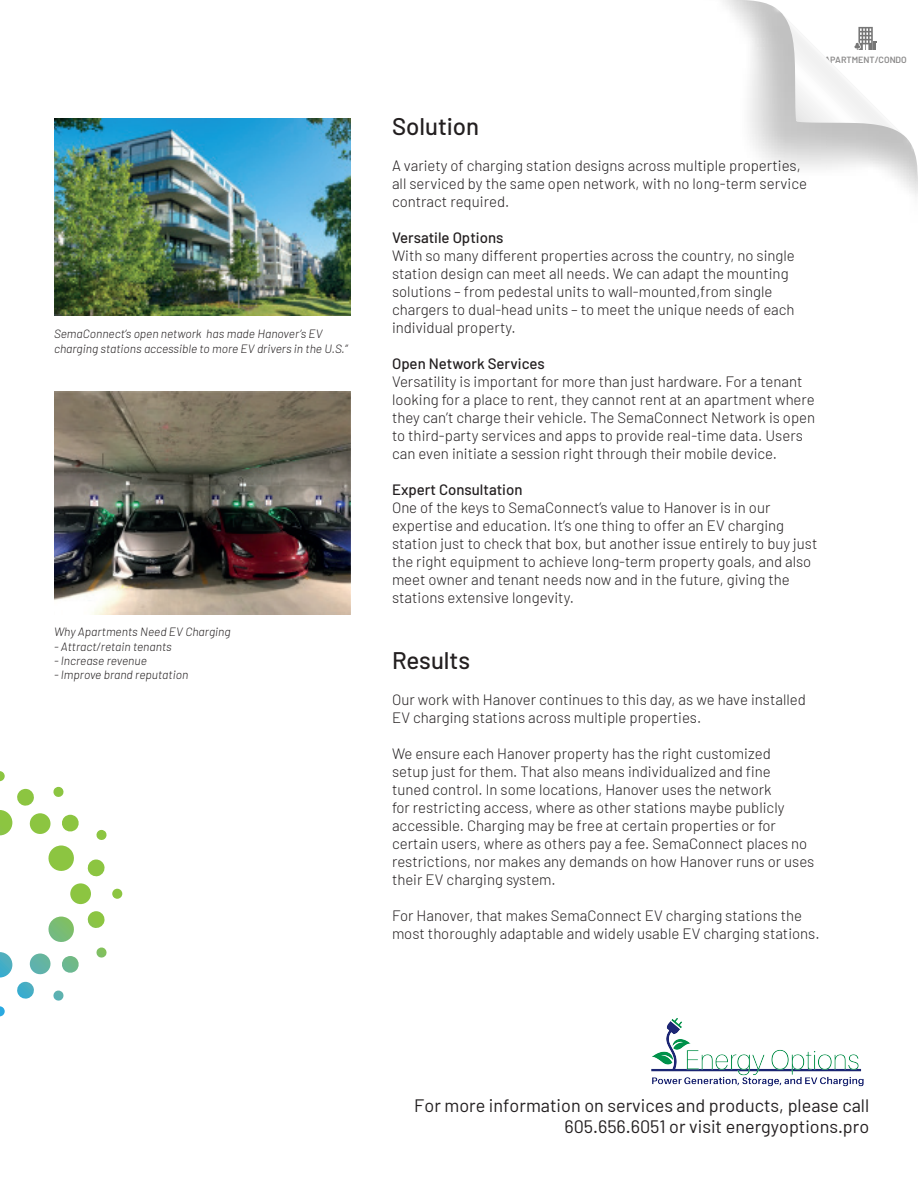
<style>
.page{position:relative;width:918px;height:1188px;background:#fff}
.page>*{position:absolute;margin:0;border:0;box-sizing:border-box;transform-origin:0 0}
.t1{font:500 24px "Barlow";color:#231f20}
.t2{font:18px/21.6px "Barlow";color:#231f20;text-align:right}
.t3{font:300 15px/18px "Barlow";color:#231f20}
.t4{font:500 15px "Barlow";color:#231f20}
.t5{font:italic 300 12px "Barlow";color:#231f20}
.t6{font:600 9px "Barlow";color:#8c8b8b}
</style>
<div class="page">
<svg style="left:48px;top:917px;width:26px;height:25px"></svg>
<svg style="left:48px;top:845px;width:26px;height:26px"></svg>
<svg style="left:70px;top:883px;width:21px;height:21px"></svg>
<svg style="left:87px;top:911px;width:18px;height:17px"></svg>
<svg style="left:87px;top:860px;width:18px;height:17px"></svg>
<svg style="left:0;top:771px;width:5px;height:10px"></svg>
<svg style="left:0;top:952px;width:79px;height:64px"></svg>
<svg style="left:96px;top:948px;width:11px;height:10px"></svg>
<svg style="left:112px;top:889px;width:10px;height:10px"></svg>
<svg style="left:96px;top:830px;width:11px;height:10px"></svg>
<svg style="left:0;top:787px;width:79px;height:48px"></svg>
<img style="left:54px;top:119px;width:296px;height:197px">
<img style="left:54px;top:392px;width:296px;height:222px">
<svg style="left:723px;top:0;width:195px;height:196px"></svg>
<svg style="left:782px;top:14px;width:122px;height:122px"></svg>
<img style="left:651px;top:1018px;width:213px;height:69px">
<p class="t5" style="left:54px;top:325px;width:270px">SemaConnect’s open network has made Hanover’s EV</p>
<p class="t5" style="left:54px;top:340px;width:295px">charging stations accessible to more EV drivers in the U.S.”</p>
<p class="t5" style="left:54px;top:623px;width:178px">Why Apartments Need EV Charging</p>
<p class="t5" style="left:54px;top:638px;width:119px">- Attract/retain tenants</p>
<p class="t5" style="left:54px;top:652px;width:94px">- Increase revenue</p>
<p class="t5" style="left:54px;top:667px;width:136px">- Improve brand reputation</p>
<p class="t6" style="left:824px;top:53px;width:84px">APARTMENT/CONDO</p>
<p class="t1" style="left:392px;top:109px;width:89px">Solution</p>
<p class="t3" style="left:392px;top:156px;width:416px">A variety of charging station designs across multiple properties, all serviced by the same open network, with no long-term service contract required.</p>
<p class="t4" style="left:392px;top:227px;width:113px">Versatile Options</p>
<p class="t3" style="left:392px;top:246px;width:404px">With so many different properties across the country, no single station design can meet all needs. We can adapt the mounting solutions – from pedestal units to wall-mounted,from single chargers to dual-head units – to meet the unique needs of each individual property.</p>
<p class="t4" style="left:392px;top:353px;width:154px">Open Network Services</p>
<p class="t3" style="left:392px;top:372px;width:425px">Versatility is important for more than just hardware. For a tenant looking for a place to rent, they cannot rent at an apartment where they can’t charge their vehicle. The SemaConnect Network is open to third-party services and apps to provide real-time data. Users can even initiate a session right through their mobile device.</p>
<p class="t4" style="left:392px;top:479px;width:132px">Expert Consultation</p>
<p class="t3" style="left:392px;top:498px;width:427px">One of the keys to SemaConnect’s value to Hanover is in our expertise and education. It’s one thing to offer an EV charging station just to check that box, but another issue entirely to buy just the right equipment to achieve long-term property goals, and also meet owner and tenant needs now and in the future, giving the stations extensive longevity.</p>
<p class="t1" style="left:392px;top:643px;width:80px">Results</p>
<p class="t3" style="left:392px;top:689px;width:415px">Our work with Hanover continues to this day, as we have installed</p>
<p class="t3" style="left:392px;top:707px;width:311px">EV charging stations across multiple properties.</p>
<p class="t3" style="left:392px;top:743px;width:424px">We ensure each Hanover property has the right customized<br>setup just for them. That also means individualized and fine<br>tuned control. In some locations, Hanover uses the network<br>for restricting access, where as other stations maybe publicly accessible. Charging may be free at certain properties or for certain users, where as others pay a fee. SemaConnect places no restrictions, nor makes any demands on how Hanover runs or uses their EV charging system.</p>
<p class="t3" style="left:392px;top:905px;width:429px">For Hanover, that makes SemaConnect EV charging stations the most thoroughly adaptable and widely usable EV charging stations.</p>
<p class="t2" style="left:414px;top:1093px;width:456px">For more information on services and products, please call<br>605.656.6051 or visit energyoptions.pro</p>
</div>
